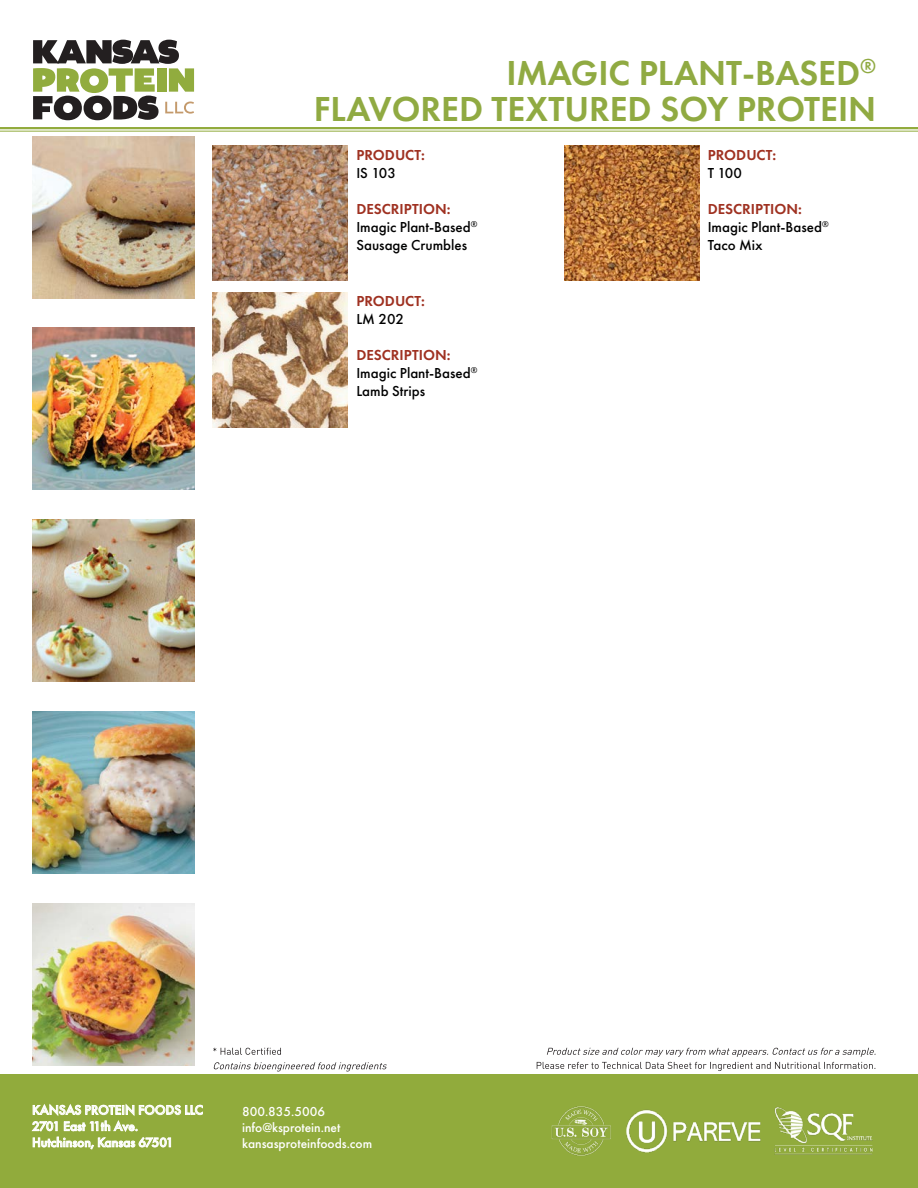
<style>
.page{position:relative;width:918px;height:1188px;background:#fff}
.page>*{position:absolute;margin:0;border:0;box-sizing:border-box;transform-origin:0 0}
.t1{font:600 36px/36px "Futura PT";color:#90aa42;text-align:right}
.t2{font:500 15px/18px "Futura PT";color:#000101}
.t3{font:600 15px "Futura PT";color:#9f3121}
.t4{font:500 15px "Futura PT";color:#000}
.t5{font:500 13.5px/16.2px "Futura PT";color:#fff}
.s1{font-weight:600;color:#9f3121}
</style>
<div class="page">
<div style="left:0;top:1074px;width:918px;height:114px;background:#91ab3c"></div>
<svg style="left:33px;top:40px;width:161px;height:80px"></svg>
<hr style="left:0;top:127px;width:918px;height:2px;background:#91ab3c">
<hr style="left:0;top:131px;width:918px;height:1px;background:#91ab3c">
<svg style="left:32px;top:1104px;width:171px;height:46px"></svg>
<img style="left:551px;top:1106px;width:322px;height:50px">
<img style="left:564px;top:145px;width:135px;height:135px">
<img style="left:213px;top:145px;width:135px;height:135px">
<img style="left:213px;top:293px;width:135px;height:135px">
<img style="left:32px;top:136px;width:162px;height:162px">
<img style="left:32px;top:328px;width:162px;height:162px">
<img style="left:32px;top:520px;width:162px;height:162px">
<img style="left:32px;top:711px;width:162px;height:162px">
<img style="left:32px;top:903px;width:162px;height:162px">
<svg style="left:213px;top:1048px;width:68px;height:7px"></svg>
<svg style="left:214px;top:1062px;width:173px;height:10px"></svg>
<svg style="left:537px;top:1048px;width:339px;height:23px"></svg>
<h1 class="t1" style="left:314px;top:54px;width:564px">IMAGIC PLANT-BASED<sup>®<br></sup>FLAVORED TEXTURED SOY PROTEIN</h1>
<p class="t3" style="left:356px;top:145px;width:70px">PRODUCT:</p>
<p class="t4" style="left:356px;top:164px;width:41px">IS 103</p>
<p class="t2" style="left:356px;top:200px;width:123px"><span class="s1">DESCRIPTION:<br></span>Imagic Plant-Based<sup>®<br></sup>Sausage Crumbles</p>
<p class="t3" style="left:356px;top:292px;width:70px">PRODUCT:</p>
<p class="t4" style="left:356px;top:310px;width:49px">LM 202</p>
<p class="t2" style="left:356px;top:346px;width:123px"><span class="s1">DESCRIPTION:<br></span>Imagic Plant-Based<sup>®<br></sup>Lamb Strips</p>
<p class="t3" style="left:708px;top:145px;width:70px">PRODUCT:</p>
<p class="t4" style="left:708px;top:164px;width:36px">T 100</p>
<p class="t2" style="left:708px;top:200px;width:123px"><span class="s1">DESCRIPTION:<br></span>Imagic Plant-Based<sup>®<br></sup>Taco Mix</p>
<p class="t5" style="left:32px;top:1102px;width:172px">KANSAS PROTEIN FOODS LLC<br>2701 East 11th Ave.<br>Hutchinson, Kansas 67501</p>
<p class="t5" style="left:242px;top:1103px;width:132px">800.835.5006 info@ksprotein.net kansasproteinfoods.com</p>
</div>
